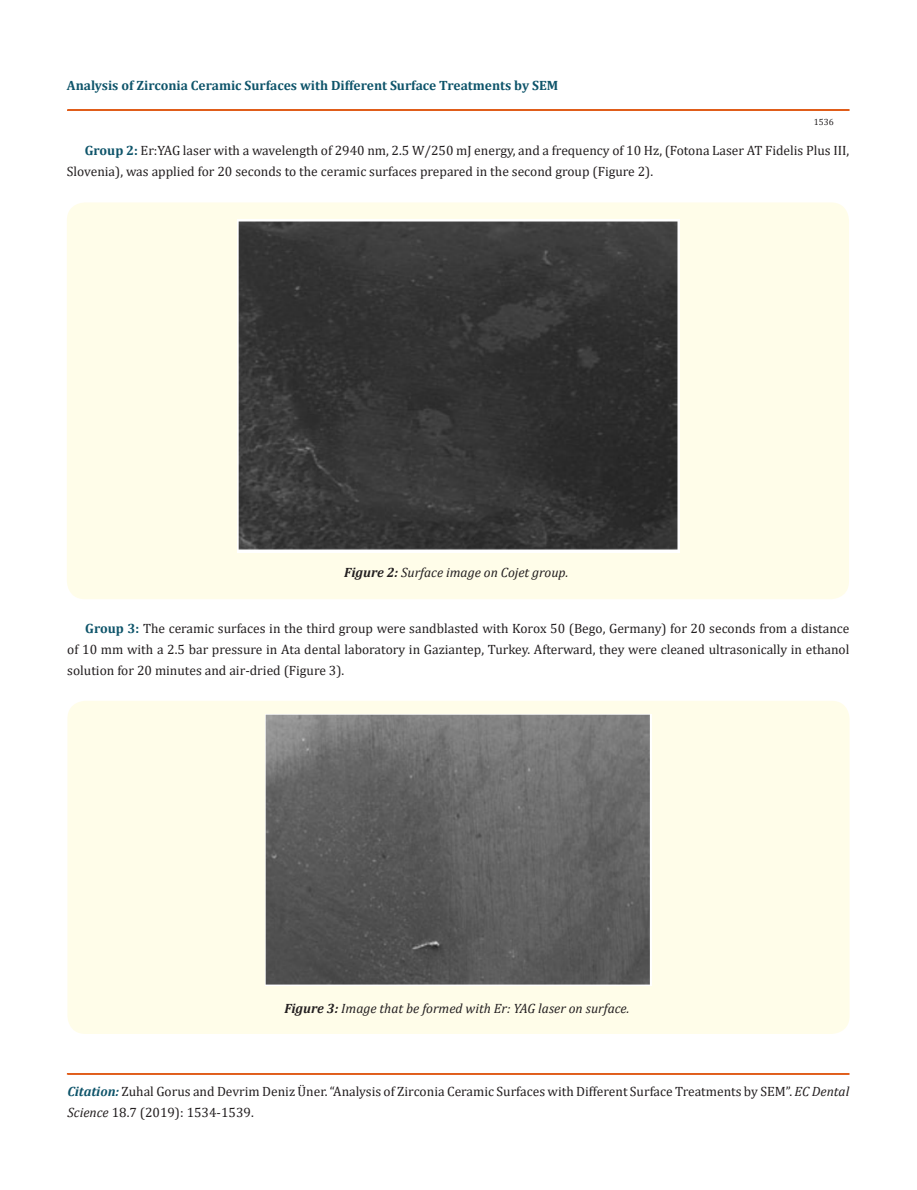
<style>
.page{position:relative;width:917px;height:1190px;background:#fff}
.page>*{position:absolute;margin:0;border:0;box-sizing:border-box;transform-origin:0 0}
.t1{font:13.5px/21px "Cambria";color:#231f20}
.t2{font:italic 13.5px "Cambria";color:#231f20}
.t3{font:700 13.5px "Cambria";color:#0e546a}
.t4{font:9px "Cambria";color:#231f20}
.s1{font-weight:700;color:#0e546a}
.s2{font-weight:700}
.s3{font-weight:700;font-style:italic;color:#0e546a}
.s4{font-style:italic}
</style>
<div class="page">
<div style="left:67px;top:1073px;width:782px;height:1px;border:1px solid #e05d1a"></div>
<div style="left:67px;top:110px;width:782px;height:1px;border:1px solid #e05d1a"></div>
<div style="left:67px;top:202px;width:782px;height:397px;background:#fffde9;border-radius:18px"></div>
<img style="left:237px;top:219px;width:442px;height:333px">
<div style="left:67px;top:700px;width:782px;height:334px;background:#fffde9;border-radius:18px"></div>
<img style="left:265px;top:715px;width:386px;height:270px">
<p class="t3" style="left:67px;top:76px;width:493px">Analysis of Zirconia Ceramic Surfaces with Different Surface Treatments by SEM</p>
<p class="t4" style="left:814px;top:117px;width:21px">1536</p>
<p class="t1" style="left:67px;top:140px;width:783px;text-indent:18px"><span class="s1">Group 2:</span> Er:YAG laser with a wavelength of 2940 nm, 2.5 W/250 mJ energy, and a frequency of 10 Hz, (Fotona Laser AT Fidelis Plus III,<br>Slovenia), was applied for 20 seconds to the ceramic surfaces prepared in the second group (Figure 2).</p>
<p class="t2" style="left:344px;top:563px;width:226px"><span class="s2">Figure 2:</span> Surface image on Cojet group.</p>
<p class="t1" style="left:67px;top:618px;width:783px;text-align:justify;text-indent:18px"><span class="s1">Group 3:</span> The ceramic surfaces in the third group were sandblasted with Korox 50 (Bego, Germany) for 20 seconds from a distance of 10 mm with a 2.5 bar pressure in Ata dental laboratory in Gaziantep, Turkey. Afterward, they were cleaned ultrasonically in ethanol solution for 20 minutes and air-dried (Figure 3).</p>
<p class="t2" style="left:284px;top:998px;width:346px"><span class="s2">Figure 3:</span> Image that be formed with Er: YAG laser on surface.</p>
<p class="t1" style="left:67px;top:1081px;width:783px"><span class="s3">Citation:</span> Zuhal Gorus and Devrim Deniz Üner. “Analysis of Zirconia Ceramic Surfaces with Different Surface Treatments by SEM”. <span class="s4">EC Dental<br>Science</span> 18.7 (2019): 1534-1539.</p>
</div>
